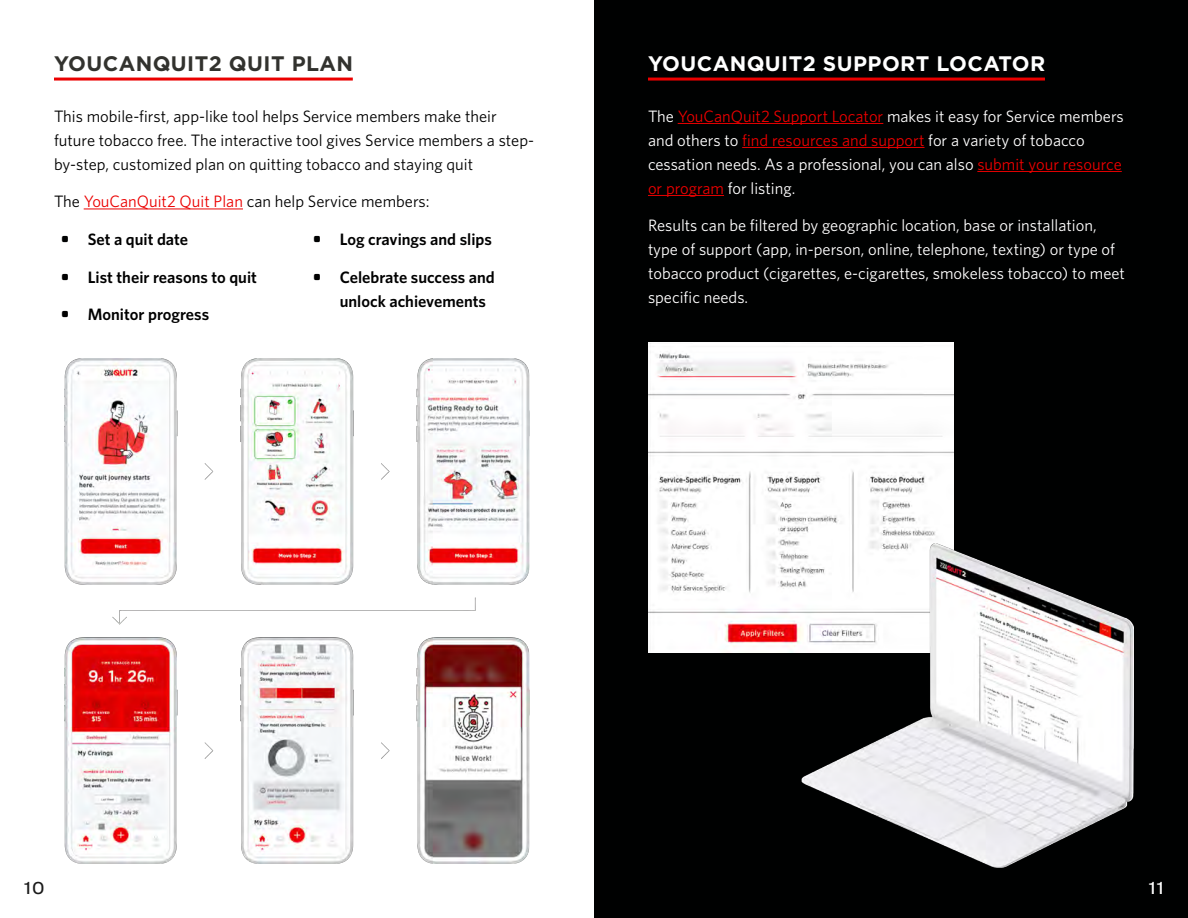
<style>
.page{position:relative;width:1188px;height:918px;background:#fff}
.page>*{position:absolute;margin:0;border:0;box-sizing:border-box;transform-origin:0 0}
.t1{font:700 21px "Gotham";letter-spacing:.02em;color:#fff}
.t2{font:700 21px "Gotham";letter-spacing:.02em;color:#32322e}
.t3{font:500 18px "Ringside";color:#1a1a1a}
.t4{font:500 18px "Ringside";color:#fff}
.t5{font:16.5px/24px "Whitney";color:#fff}
.t6{font:16.5px/24px "Whitney";color:#000101}
.t7{font:600 16.5px/24px "Whitney";color:#000101}
.s1{color:#eb0000}
.s2{font-family:"Forza";font-weight:900}
</style>
<div class="page">
<div style="left:594px;top:0;width:594px;height:918px;background:#000101"></div>
<hr style="left:54px;top:78px;width:299px;height:3px;background:#eb0000">
<hr style="left:84px;top:209px;width:159px;height:1px;background:#eb0000">
<hr style="left:648px;top:78px;width:397px;height:3px;background:#eb0000">
<hr style="left:678px;top:123px;width:205px;height:1px;background:#eb0000">
<hr style="left:742px;top:147px;width:183px;height:1px;background:#eb0000">
<hr style="left:977px;top:171px;width:145px;height:1px;background:#eb0000">
<hr style="left:648px;top:195px;width:76px;height:1px;background:#eb0000">
<img style="left:64px;top:359px;width:466px;height:505px">
<img style="left:649px;top:342px;width:305px;height:310px">
<img style="left:801px;top:543px;width:333px;height:324px">
<h1 class="t2" style="left:54px;top:49px;width:301px">YOUCANQUIT2 QUIT PLAN</h1>
<p class="t6" style="left:54px;top:104px;width:482px">This mobile-first, app-like tool helps Service members make their future tobacco free. The interactive tool gives Service members a step&shy;by-step, customized plan on quitting tobacco and staying quit</p>
<p class="t6" style="left:54px;top:189px;width:377px">The <span class="s1">YouCanQuit2 Quit Plan</span> can help Service members:</p>
<p class="t7" style="left:61px;top:227px;width:129px"><span class="s2">•</span> Set a quit date</p>
<p class="t7" style="left:61px;top:265px;width:198px"><span class="s2">•</span> List their reasons to quit</p>
<p class="t7" style="left:61px;top:302px;width:150px"><span class="s2">•</span> Monitor progress</p>
<p class="t7" style="left:313px;top:227px;width:181px"><span class="s2">•</span> Log cravings and slips</p>
<p class="t7" style="left:340px;top:265px;width:157px;text-indent:-27px"><span class="s2">•</span> Celebrate success and unlock achievements</p>
<h1 class="t1" style="left:648px;top:49px;width:399px">YOUCANQUIT2 SUPPORT LOCATOR</h1>
<p class="t5" style="left:648px;top:104px;width:477px">The <span class="s1">YouCanQuit2 Support Locator</span> makes it easy for Service members and others to <span class="s1">find resources and support</span> for a variety of tobacco cessation needs. As a professional, you can also <span class="s1">submit your resource or program</span> for listing.</p>
<p class="t5" style="left:648px;top:213px;width:479px">Results can be filtered by geographic location, base or installation, type of support (app, in-person, online, telephone, texting) or type of tobacco product (cigarettes, e-cigarettes, smokeless tobacco) to meet specific needs.</p>
<p class="t3" style="left:24px;top:875px;width:22px">10</p>
<p class="t4" style="left:1149px;top:875px;width:17px">11</p>
</div>
